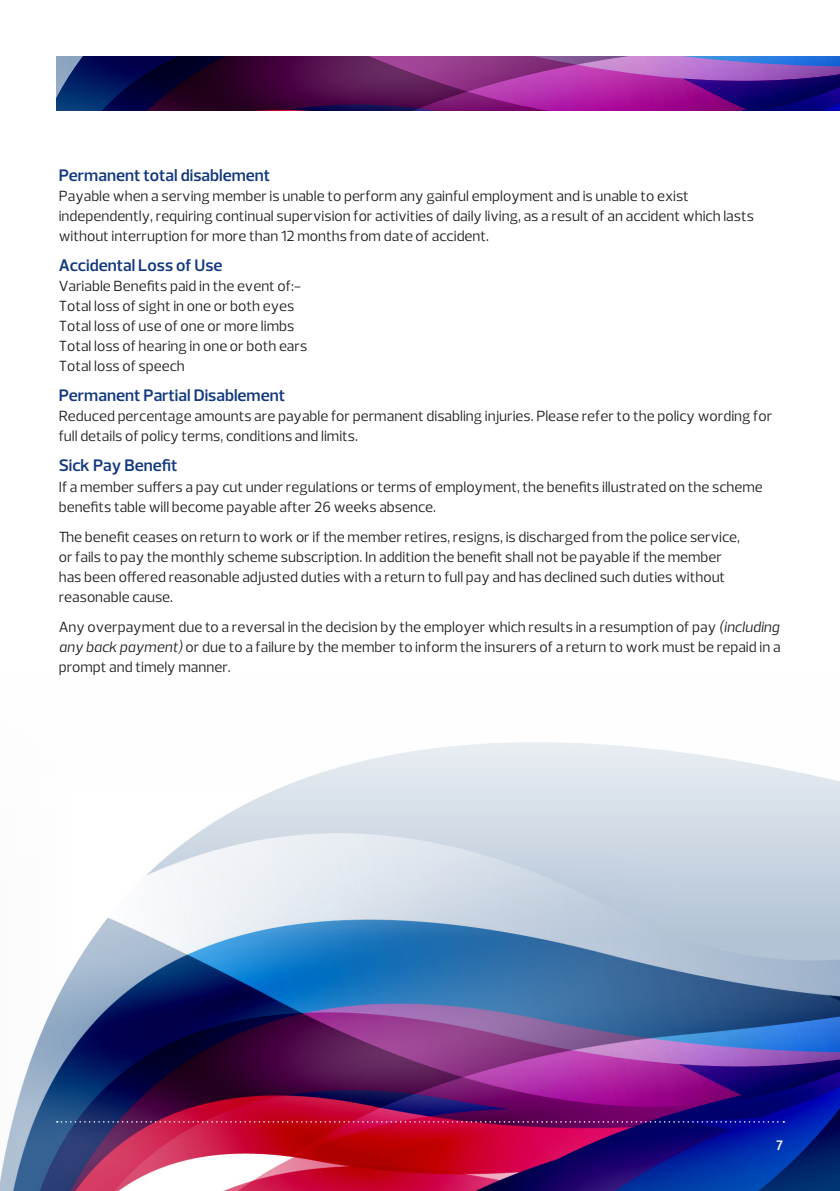
<style>
.page{position:relative;width:840px;height:1191px;background:#fff}
.page>*{position:absolute;margin:0;border:0;box-sizing:border-box;transform-origin:0 0}
.t1{font:600 17px "Prelo";color:#113880}
.t2{font:15px/20px "Prelo";color:#231f20}
.t3{font:600 14px "Prelo";color:#fff}
.s1{font-style:italic}
</style>
<div class="page">
<img style="left:0;top:937px;width:839px;height:254px">
<svg style="left:93px;top:742px;width:746px;height:195px"></svg>
<svg style="left:57px;top:57px;width:782px;height:53px;background:#5d2173"></svg>
<svg style="left:57px;top:1121px;width:726px;height:1px"></svg>
<p class="t1" style="left:59px;top:165px;width:213px">Permanent total disablement</p>
<p class="t2" style="left:59px;top:186px;width:696px">Payable when a serving member is unable to perform any gainful employment and is unable to exist independently, requiring continual supervision for activities of daily living, as a result of an accident which lasts without interruption for more than 12 months from date of accident.</p>
<p class="t1" style="left:59px;top:255px;width:165px">Accidental Loss of Use</p>
<p class="t2" style="left:59px;top:276px;width:244px">Variable Benefits paid in the event of:-</p>
<p class="t2" style="left:59px;top:296px;width:237px">Total loss of sight in one or both eyes</p>
<p class="t2" style="left:59px;top:316px;width:237px">Total loss of use of one or more limbs</p>
<p class="t2" style="left:59px;top:336px;width:250px">Total loss of hearing in one or both ears</p>
<p class="t2" style="left:59px;top:356px;width:127px">Total loss of speech</p>
<p class="t1" style="left:59px;top:385px;width:228px">Permanent Partial Disablement</p>
<p class="t2" style="left:59px;top:406px;width:714px">Reduced percentage amounts are payable for permanent disabling injuries. Please refer to the policy wording for full details of policy terms, conditions and limits.</p>
<p class="t1" style="left:59px;top:455px;width:120px">Sick Pay Benefit</p>
<p class="t2" style="left:59px;top:476px;width:705px">If a member suffers a pay cut under regulations or terms of employment, the benefits illustrated on the scheme benefits table will become payable after 26 weeks absence.</p>
<p class="t2" style="left:59px;top:526px;width:682px">The benefit ceases on return to work or if the member retires, resigns, is discharged from the police service, or fails to pay the monthly scheme subscription. In addition the benefit shall not be payable if the member has been offered reasonable adjusted duties with a return to full pay and has declined such duties without reasonable cause.</p>
<p class="t2" style="left:59px;top:616px;width:723px;text-align:justify">Any overpayment due to a reversal in the decision by the employer which results in a resumption of pay <span class="s1">(including any back payment)</span> or due to a failure by the member to inform the insurers of a return to work must be repaid in a prompt and timely manner.</p>
<p class="t3" style="left:775px;top:1137px;width:8px">7</p>
</div>
